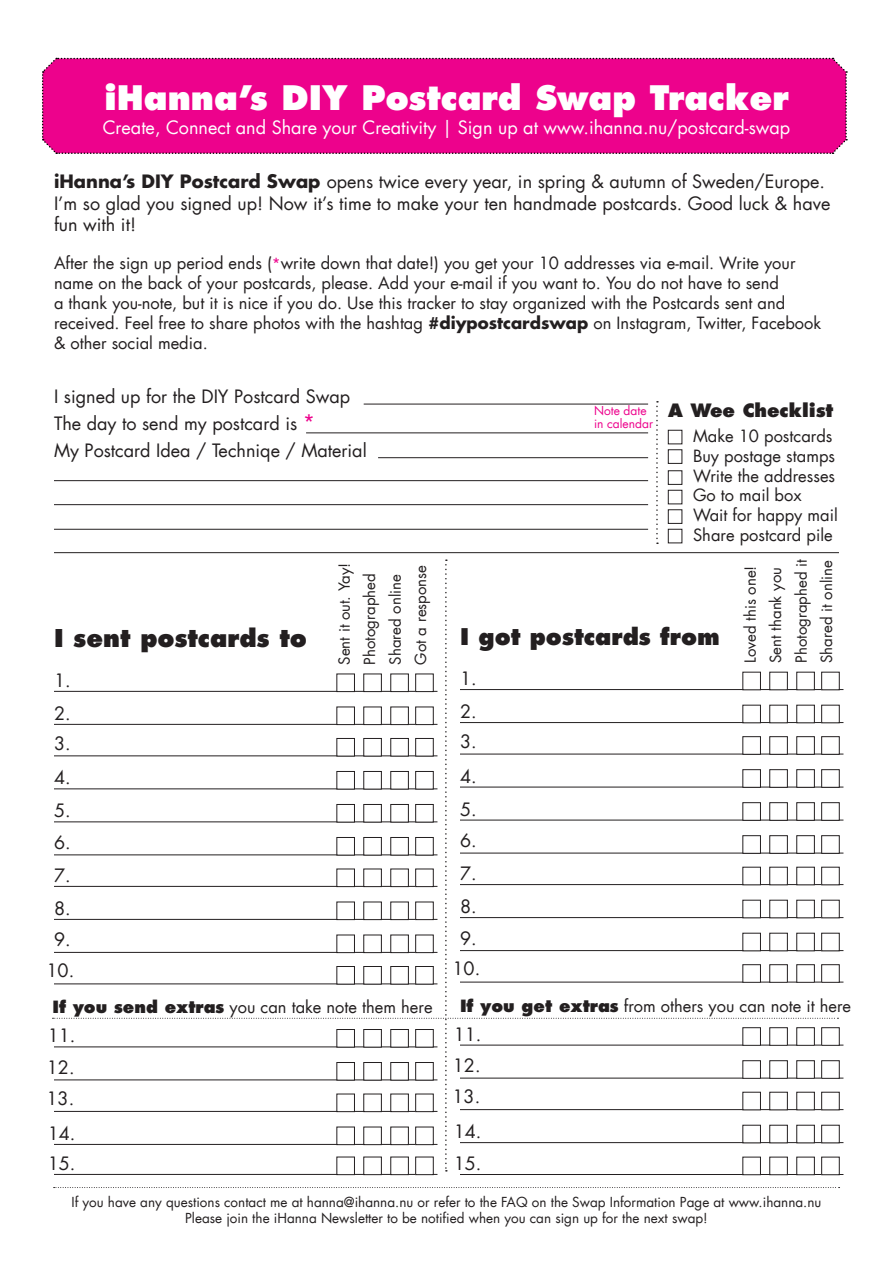
<style>
.page{position:relative;width:893px;height:1263px;background:#fff}
.page>*{position:absolute;margin:0;border:0;box-sizing:border-box;transform-origin:0 0}
.t1{font:800 33px "Futura LT";color:#fff}
.t2{font:800 24px "Futura LT";color:#231f20}
.t3{font:800 22.5px "Futura LT";color:#231f20}
.t4{font:18px/32.4px "Futura LT";color:#231f20}
.t5{font:18px "Futura LT";color:#fff}
.t6{font:800 18px "Futura LT";color:#231f20}
.t7{font:16.5px/19.8px "Futura LT";color:#231f20}
.t8{font:15px/25.5px "Futura LT";color:#231f20}
.t9{font:13.5px/16.2px "Futura LT";color:#231f20;text-align:center}
.t10{font:12px/13.5px "Futura LT";color:#ed028c}
.s1{font-weight:700}
.s2{font-size:15px;color:#ed028c}
.s3{font-size:21px;color:#ed028c}
.s4{font-weight:800}
</style>
<div class="page">
<hr style="left:54px;top:1174px;width:383px;height:1px;background:#231f20">
<div style="left:336px;top:1157px;width:19px;height:18px;border:1px solid #231f20"></div>
<div style="left:363px;top:1157px;width:19px;height:18px;border:1px solid #231f20"></div>
<div style="left:390px;top:1157px;width:19px;height:18px;border:1px solid #231f20"></div>
<div style="left:415px;top:1157px;width:19px;height:18px;border:1px solid #231f20"></div>
<hr style="left:460px;top:689px;width:383px;height:1px;background:#231f20">
<div style="left:821px;top:672px;width:19px;height:18px;border:1px solid #231f20"></div>
<hr style="left:460px;top:722px;width:383px;height:1px;background:#231f20">
<div style="left:821px;top:705px;width:19px;height:18px;border:1px solid #231f20"></div>
<hr style="left:460px;top:754px;width:383px;height:1px;background:#231f20">
<div style="left:821px;top:736px;width:19px;height:19px;border:1px solid #231f20"></div>
<hr style="left:460px;top:787px;width:383px;height:1px;background:#231f20">
<div style="left:821px;top:769px;width:19px;height:19px;border:1px solid #231f20"></div>
<hr style="left:460px;top:820px;width:383px;height:1px;background:#231f20">
<div style="left:821px;top:802px;width:19px;height:19px;border:1px solid #231f20"></div>
<hr style="left:460px;top:853px;width:383px;height:1px;background:#231f20">
<div style="left:821px;top:835px;width:19px;height:19px;border:1px solid #231f20"></div>
<hr style="left:460px;top:884px;width:383px;height:1px;background:#231f20">
<div style="left:821px;top:867px;width:19px;height:18px;border:1px solid #231f20"></div>
<hr style="left:460px;top:917px;width:383px;height:1px;background:#231f20">
<div style="left:821px;top:900px;width:19px;height:18px;border:1px solid #231f20"></div>
<hr style="left:460px;top:950px;width:383px;height:1px;background:#231f20">
<div style="left:821px;top:933px;width:19px;height:18px;border:1px solid #231f20"></div>
<hr style="left:460px;top:982px;width:383px;height:1px;background:#231f20">
<div style="left:821px;top:964px;width:19px;height:19px;border:1px solid #231f20"></div>
<hr style="left:460px;top:1045px;width:383px;height:1px;background:#231f20">
<div style="left:821px;top:1027px;width:19px;height:19px;border:1px solid #231f20"></div>
<hr style="left:460px;top:1078px;width:383px;height:1px;background:#231f20">
<div style="left:821px;top:1060px;width:19px;height:19px;border:1px solid #231f20"></div>
<hr style="left:460px;top:1109px;width:383px;height:1px;background:#231f20">
<div style="left:821px;top:1092px;width:19px;height:18px;border:1px solid #231f20"></div>
<hr style="left:460px;top:1142px;width:383px;height:1px;background:#231f20">
<div style="left:821px;top:1125px;width:19px;height:18px;border:1px solid #231f20"></div>
<hr style="left:460px;top:1174px;width:383px;height:1px;background:#231f20">
<div style="left:742px;top:1157px;width:19px;height:18px;border:1px solid #231f20"></div>
<div style="left:769px;top:1157px;width:19px;height:18px;border:1px solid #231f20"></div>
<div style="left:796px;top:1157px;width:19px;height:18px;border:1px solid #231f20"></div>
<div style="left:821px;top:1157px;width:19px;height:18px;border:1px solid #231f20"></div>
<div style="left:42px;top:58px;width:805px;height:96px;background:#ed028c"></div>
<hr style="left:364px;top:404px;width:284px;height:1px;background:#231f20">
<hr style="left:306px;top:432px;width:342px;height:1px;background:#231f20">
<hr style="left:378px;top:457px;width:270px;height:1px;background:#231f20">
<hr style="left:54px;top:480px;width:594px;height:1px;background:#231f20">
<hr style="left:54px;top:504px;width:594px;height:1px;background:#231f20">
<hr style="left:54px;top:529px;width:594px;height:1px;background:#231f20">
<svg style="left:54px;top:1187px;width:786px;height:1px"></svg>
<hr style="left:54px;top:552px;width:785px;height:1px;background:#231f20">
<svg style="left:656px;top:401px;width:2px;height:143px"></svg>
<div style="left:668px;top:430px;width:14px;height:14px;border:1px solid #231f20"></div>
<div style="left:668px;top:449px;width:14px;height:15px;border:1px solid #231f20"></div>
<div style="left:668px;top:470px;width:14px;height:15px;border:1px solid #231f20"></div>
<div style="left:668px;top:490px;width:14px;height:14px;border:1px solid #231f20"></div>
<div style="left:668px;top:509px;width:14px;height:15px;border:1px solid #231f20"></div>
<div style="left:668px;top:529px;width:14px;height:14px;border:1px solid #231f20"></div>
<svg style="left:52px;top:559px;width:786px;height:612px"></svg>
<h1 class="t1" style="left:104px;top:77px;width:686px">iHanna’s DIY Postcard Swap Tracker</h1>
<p class="t5" style="left:103px;top:115px;width:689px">Create, Connect and Share your Creativity | Sign up at www.ihanna.nu/postcard-swap</p>
<p class="t4" style="left:54px;top:171px;width:778px;line-height:21.6px"><span class="s1">iHanna’s DIY Postcard Swap</span> opens twice every year, in spring &amp; autumn of Sweden/Europe.<br>I’m so glad you signed up! Now it’s time to make your ten handmade postcards. Good luck &amp; have fun with it!</p>
<p class="t7" style="left:54px;top:253px;width:769px">After the sign up period ends (<span class="s2">*</span>write down that date!) you get your 10 addresses via e-mail. Write your name on the back of your postcards, please. Add your e-mail if you want to. You do not have to send<br>a thank you-note, but it is nice if you do. Use this tracker to stay organized with the Postcards sent and received. Feel free to share photos with the hashtag <span class="s1">#diypostcardswap</span> on Instagram, Twitter, Facebook &amp; other social media.</p>
<p class="t4" style="left:54px;top:383px;width:314px;line-height:26.8px">I signed up for the DIY Postcard Swap<br>The day to send my postcard is <span class="s3">*<br></span>My Postcard Idea / Techniqe / Material</p>
<p class="t10" style="left:594px;top:404px;width:60px">Note date in calendar</p>
<p class="t6" style="left:668px;top:399px;width:167px">A Wee Checklist</p>
<p class="t7" style="left:693px;top:426px;width:146px">Make 10 postcards<br>Buy postage stamps<br>Write the addresses<br>Go to mail box<br>Wait for happy mail<br>Share postcard pile</p>
<p class="t8" style="left:332px;top:665px;width:103px;rotate:-90deg">Sent it out. Yay!<br>Photographed<br>Shared online<br>Got a response</p>
<h2 class="t2" style="left:54px;top:622px;width:255px">I sent postcards to</h2>
<h3 class="t3" style="left:460px;top:623px;width:261px">I got postcards from</h3>
<p class="t4" style="left:54px;top:664px;width:18px;line-height:33px">1.<br>2.</p>
<p class="t4" style="left:46px;top:727px;width:29px;text-align:center">3.<br>4.<br>5.<br>6.<br>7.<br>8.<br>9.<br>10.</p>
<p class="t4" style="left:460px;top:662px;width:18px;line-height:33px">1.<br>2.</p>
<p class="t4" style="left:452px;top:725px;width:29px;text-align:center">3.<br>4.<br>5.<br>6.<br>7.<br>8.<br>9.<br>10.</p>
<p class="t8" style="left:738px;top:663px;width:105px;rotate:-90deg">Loved this one!<br>Sent thank you<br>Photographed it<br>Shared it online</p>
<p class="t7" style="left:52px;top:997px;width:382px"><span class="s4">If you send extras</span> you can take note them here</p>
<p class="t4" style="left:46px;top:1020px;width:30px;line-height:31px;text-align:justify">11.<br>12.<br>13.</p>
<p class="t4" style="left:48px;top:1117px;width:29px">14.</p>
<p class="t4" style="left:48px;top:1147px;width:29px">15.</p>
<p class="t7" style="left:460px;top:996px;width:393px"><span class="s4">If you get extras</span> from others you can note it here</p>
<p class="t4" style="left:452px;top:1019px;width:30px;line-height:31px;text-align:justify">11.<br>12.<br>13.</p>
<p class="t4" style="left:454px;top:1116px;width:29px;line-height:32px">14.<br>15.</p>
<p class="t9" style="left:71px;top:1194px;width:751px">If you have any questions contact me at hanna@ihanna.nu or refer to the FAQ on the Swap Information Page at www.ihanna.nu<br>Please join the iHanna Newsletter to be notified when you can sign up for the next swap!</p>
</div>
